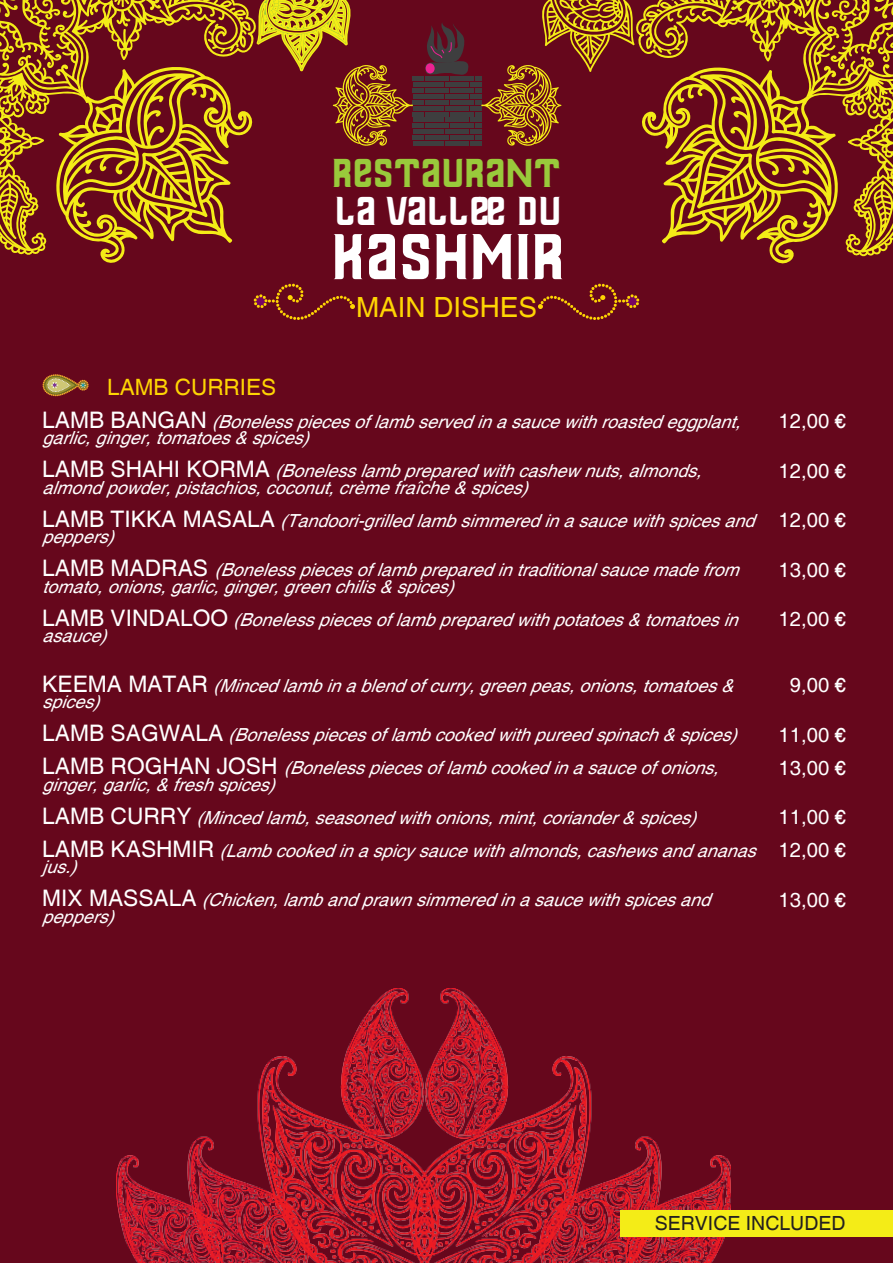
<style>
.page{position:relative;width:893px;height:1263px;background:#66071c}
.page>*{position:absolute;margin:0;border:0;box-sizing:border-box;transform-origin:0 0}
.t1{font:60px "Thailandesa";color:#fff}
.t2{font:37.5px "Thailandesa";letter-spacing:-.01em;color:#fff}
.t3{font:37.5px "Thailandesa";letter-spacing:-.01em;color:#99ca3b}
.t4{font:27.9px "Helvetica";color:#fed503}
.t5{font:22.5px "Helvetica";color:#fed503}
.t6{font:20.25px/33px "Helvetica";color:#fff}
.t7{font:19.5px "Helvetica";color:#231f20}
.t8{font:italic 18px/16.5px "Helvetica";color:#fff}
.s1{font-style:normal;font-size:22.8px}
</style>
<div class="page">
<img style="left:117px;top:989px;width:613px;height:274px">
<svg style="left:254px;top:284px;width:101px;height:36px"></svg>
<svg style="left:538px;top:284px;width:101px;height:36px"></svg>
<div style="left:621px;top:1210px;width:272px;height:27px;background:#f4ec17"></div>
<svg style="left:839px;top:0;width:54px;height:257px"></svg>
<svg style="left:0;top:0;width:55px;height:255px"></svg>
<svg style="left:42px;top:374px;width:47px;height:22px"></svg>
<svg style="left:55px;top:0;width:784px;height:264px"></svg>
<h2 class="t3" style="left:332px;top:151px;width:230px">RESTAURANT</h2>
<h2 class="t2" style="left:335px;top:189px;width:228px">LA VALLÉE DU</h2>
<h1 class="t1" style="left:331px;top:221px;width:235px">KASHMIR</h1>
<h3 class="t4" style="left:356px;top:291px;width:182px">MAIN DISHES</h3>
<p class="t5" style="left:107px;top:374px;width:30px">LAMB</p>
<p class="t5" style="left:175px;top:374px;width:16px">CURRIES</p>
<p class="t8" style="left:42px;top:414px;width:707px"><span class="s1">L A M B B A N G A N</span> (Bonelesspiecesoflambservedinasaucewithroastedeggplant, garlic,ginger,tomatoes&amp;spices)</p>
<p class="t8" style="left:42px;top:463px;width:668px"><span class="s1">L A M B S H A H I K O R M A</span> (Bonelesslambpreparedwithcashewnuts,almonds, almondpowder,pistachios,coconut,crèmefraîche&amp;spices)</p>
<p class="t8" style="left:42px;top:513px;width:722px"><span class="s1">L A M B T I K K A M A S A L A</span> (Tandoori-grilledlambsimmeredinasaucewithspicesand peppers)</p>
<p class="t8" style="left:42px;top:562px;width:706px"><span class="s1">L A M B M A D R A S</span> (Bonelesspiecesoflambpreparedintraditionalsaucemadefrom tomato,onions,garlic,ginger,greenchilis&amp;spices)</p>
<p class="t8" style="left:42px;top:612px;width:705px"><span class="s1">L A M B V I N D A L O O</span> (Bonelesspiecesoflambpreparedwithpotatoes&amp;tomatoesin asauce)</p>
<p class="t8" style="left:42px;top:678px;width:701px"><span class="s1">K E E M A M A T A R</span> (Mincedlambinablendofcurry,greenpeas,onions,tomatoes&amp; spices)</p>
<p class="t8" style="left:42px;top:719px;width:704px;line-height:33px"><span class="s1">L A M B S A G W A L A</span> (Bonelesspiecesoflambcookedwithpureedspinach&amp;spices)<br><span class="s1">L A M B R O G H A N J O S H</span> (Bonelesspiecesoflambcookedinasauceofonions,</p>
<p class="t8" style="left:42px;top:769px;width:723px;line-height:33px">ginger,garlic,&amp;freshspices)<br><span class="s1">L A M B C U R R Y</span> (Mincedlamb,seasonedwithonions,mint,coriander&amp;spices)<br><span class="s1">L A M B K A S H M I R</span> (Lambcookedinaspicysaucewithalmonds,cashewsandananas</p>
<p class="t8" style="left:42px;top:851px;width:677px;line-height:33px">jus.)<br><span class="s1">M I X M A S S A L A</span> (Chicken,lambandprawnsimmeredinasaucewithspicesand</p>
<p class="t8" style="left:42px;top:909px;width:81px">peppers)</p>
<p class="t6" style="left:779px;top:405px;width:69px">12,00 €</p>
<p class="t6" style="left:779px;top:455px;width:69px">12,00 €</p>
<p class="t6" style="left:779px;top:504px;width:69px">12,00 €</p>
<p class="t6" style="left:779px;top:554px;width:69px">13,00 €</p>
<p class="t6" style="left:779px;top:603px;width:69px">12,00 €</p>
<p class="t6" style="left:790px;top:669px;width:58px">9,00 €</p>
<p class="t6" style="left:779px;top:719px;width:69px">11,00 €<br>13,00 €</p>
<p class="t6" style="left:779px;top:801px;width:69px">11,00 €<br>12,00 €</p>
<p class="t6" style="left:779px;top:884px;width:69px">13,00 €</p>
<p class="t7" style="left:655px;top:1212px;width:192px">SERVICE INCLUDED</p>
</div>
